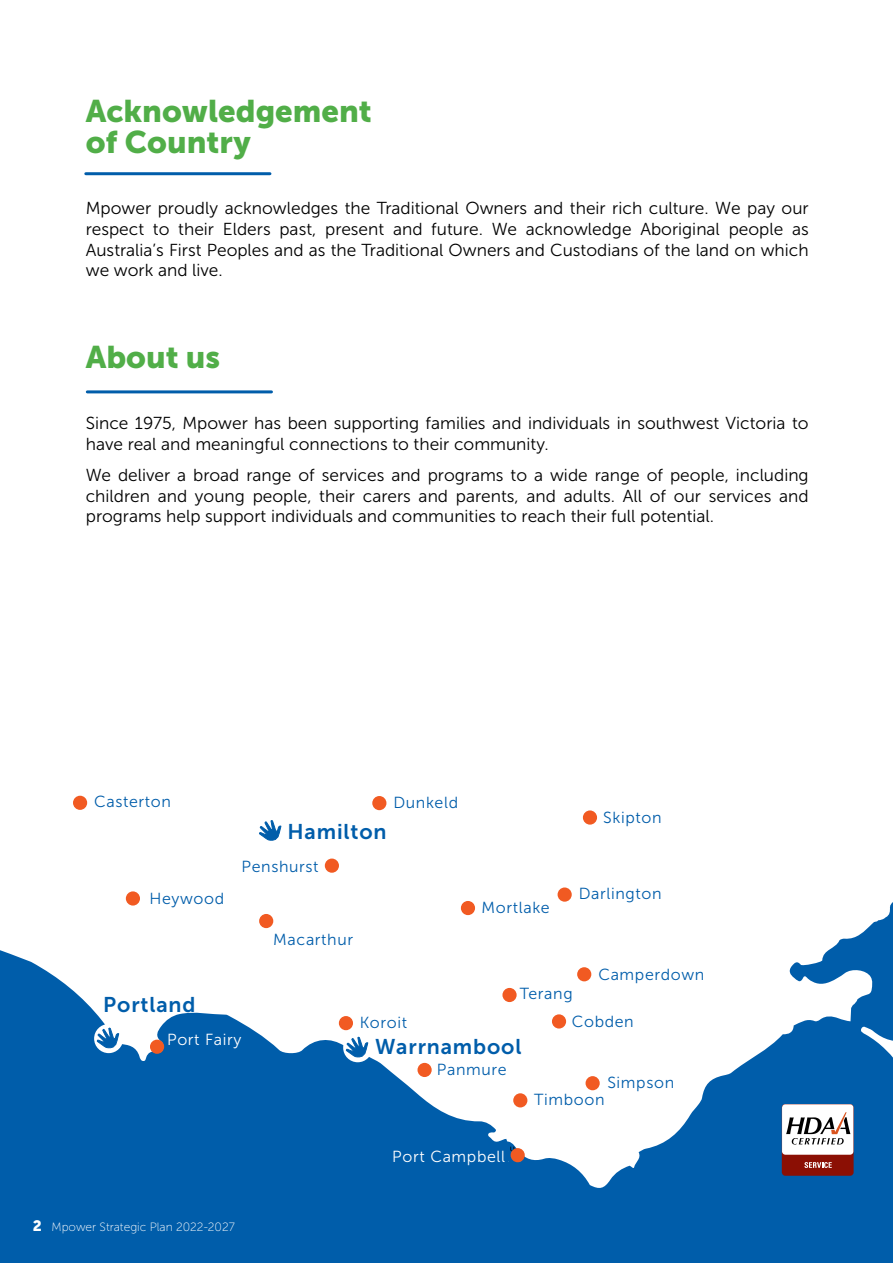
<style>
.page{position:relative;width:893px;height:1263px;background:#fff}
.page>*{position:absolute;margin:0;border:0;box-sizing:border-box;transform-origin:0 0}
.t1{font:31.2px/30.6px "Museo Sans 900";color:#51ae48}
.t2{font:21.3px "Museo Sans 700";letter-spacing:.04em;color:#005daa}
.t3{font:17.4px/20.9px "Museo Sans 300";color:#000;text-align:justify}
.t4{font:16.05px "Museo Sans 300";letter-spacing:.04em;color:#005daa}
.t5{font:16.05px "Museo Sans 300";letter-spacing:.04em;color:#fff}
.t6{font:12px "Museo Sans 100";color:#fff}
.s1{font-family:"Museo Sans 900";font-size:15px}
</style>
<div class="page">
<svg style="left:0;top:889px;width:893px;height:374px;fill:#005daa"></svg>
<hr style="left:86px;top:172px;width:184px;height:3px;background:#005daa">
<hr style="left:87px;top:390px;width:184px;height:3px;background:#005daa">
<svg style="left:510px;top:1146px;width:4px;height:5px"></svg>
<div style="left:461px;top:901px;width:14px;height:14px;background:#f15a22;border-radius:50%"></div>
<div style="left:73px;top:796px;width:14px;height:14px;background:#f15a22;border-radius:50%"></div>
<div style="left:558px;top:887px;width:14px;height:15px;background:#f15a22;border-radius:50%"></div>
<div style="left:417px;top:1063px;width:15px;height:14px;background:#f15a22;border-radius:50%"></div>
<div style="left:339px;top:1016px;width:14px;height:14px;background:#f15a22;border-radius:50%"></div>
<div style="left:552px;top:1014px;width:14px;height:14px;background:#f15a22;border-radius:50%"></div>
<div style="left:586px;top:1076px;width:14px;height:14px;background:#f15a22;border-radius:50%"></div>
<div style="left:513px;top:1093px;width:14px;height:14px;background:#f15a22;border-radius:50%"></div>
<div style="left:150px;top:1040px;width:14px;height:14px;background:#f15a22;border-radius:50%"></div>
<div style="left:583px;top:810px;width:14px;height:15px;background:#f15a22;border-radius:50%"></div>
<div style="left:511px;top:1148px;width:14px;height:14px;background:#f15a22;border-radius:50%"></div>
<div style="left:502px;top:988px;width:15px;height:14px;background:#f15a22;border-radius:50%"></div>
<div style="left:577px;top:967px;width:14px;height:14px;background:#f15a22;border-radius:50%"></div>
<svg style="left:782px;top:1104px;width:72px;height:72px"></svg>
<div style="left:126px;top:891px;width:14px;height:14px;background:#f15a22;border-radius:50%"></div>
<div style="left:259px;top:914px;width:14px;height:14px;background:#f15a22;border-radius:50%"></div>
<div style="left:325px;top:858px;width:14px;height:15px;background:#f15a22;border-radius:50%"></div>
<div style="left:372px;top:796px;width:14px;height:14px;background:#f15a22;border-radius:50%"></div>
<svg style="left:259px;top:820px;width:22px;height:21px"></svg>
<div style="left:94px;top:1024px;width:29px;height:29px;background:#fff;border-radius:50%"></div>
<svg style="left:97px;top:1028px;width:22px;height:21px"></svg>
<div style="left:343px;top:1033px;width:29px;height:29px;background:#fff;border-radius:50%"></div>
<svg style="left:346px;top:1037px;width:22px;height:21px"></svg>
<h1 class="t1" style="left:86px;top:96px;width:287px">Acknowledgement of Country</h1>
<p class="t3" style="left:86px;top:198px;width:724px">Mpower proudly acknowledges the Traditional Owners and their rich culture. We pay our respect to their Elders past, present and future. We acknowledge Aboriginal people as Australia’s First Peoples and as the Traditional Owners and Custodians of the land on which we work and live.</p>
<h1 class="t1" style="left:86px;top:342px;width:136px">About us</h1>
<p class="t3" style="left:86px;top:413px;width:724px">Since 1975, Mpower has been supporting families and individuals in southwest Victoria to have real and meaningful connections to their community.</p>
<p class="t3" style="left:86px;top:465px;width:724px">We deliver a broad range of services and programs to a wide range of people, including children and young people, their carers and parents, and adults. All of our services and programs help support individuals and communities to reach their full potential.</p>
<p class="t4" style="left:94px;top:793px;width:78px">Casterton</p>
<p class="t4" style="left:149px;top:890px;width:76px">Heywood</p>
<p class="t2" style="left:103px;top:992px;width:94px">Portland</p>
<p class="t2" style="left:288px;top:820px;width:100px">Hamilton</p>
<p class="t4" style="left:241px;top:858px;width:79px">Penshurst</p>
<p class="t4" style="left:393px;top:793px;width:66px">Dunkeld</p>
<p class="t4" style="left:273px;top:930px;width:81px">Macarthur</p>
<p class="t4" style="left:603px;top:809px;width:60px">Skipton</p>
<p class="t4" style="left:482px;top:899px;width:70px">Mortlake</p>
<p class="t4" style="left:579px;top:885px;width:84px">Darlington</p>
<p class="t4" style="left:520px;top:984px;width:54px">Terang</p>
<p class="t4" style="left:598px;top:966px;width:107px">Camperdown</p>
<p class="t4" style="left:360px;top:1013px;width:49px">Koroit</p>
<p class="t4" style="left:572px;top:1012px;width:63px">Cobden</p>
<p class="t5" style="left:167px;top:1030px;width:76px">Port Fairy</p>
<p class="t6" style="left:33px;top:1220px;width:204px"><span class="s1">2</span> Mpower Strategic Plan 2022-2027</p>
<p class="t2" style="left:375px;top:1034px;width:148px">Warrnambool</p>
<p class="t4" style="left:437px;top:1060px;width:71px">Panmure</p>
<p class="t4" style="left:607px;top:1074px;width:68px">Simpson</p>
<p class="t4" style="left:534px;top:1091px;width:72px">Timboon</p>
<p class="t5" style="left:392px;top:1147px;width:114px">Port Campbell</p>
</div>
